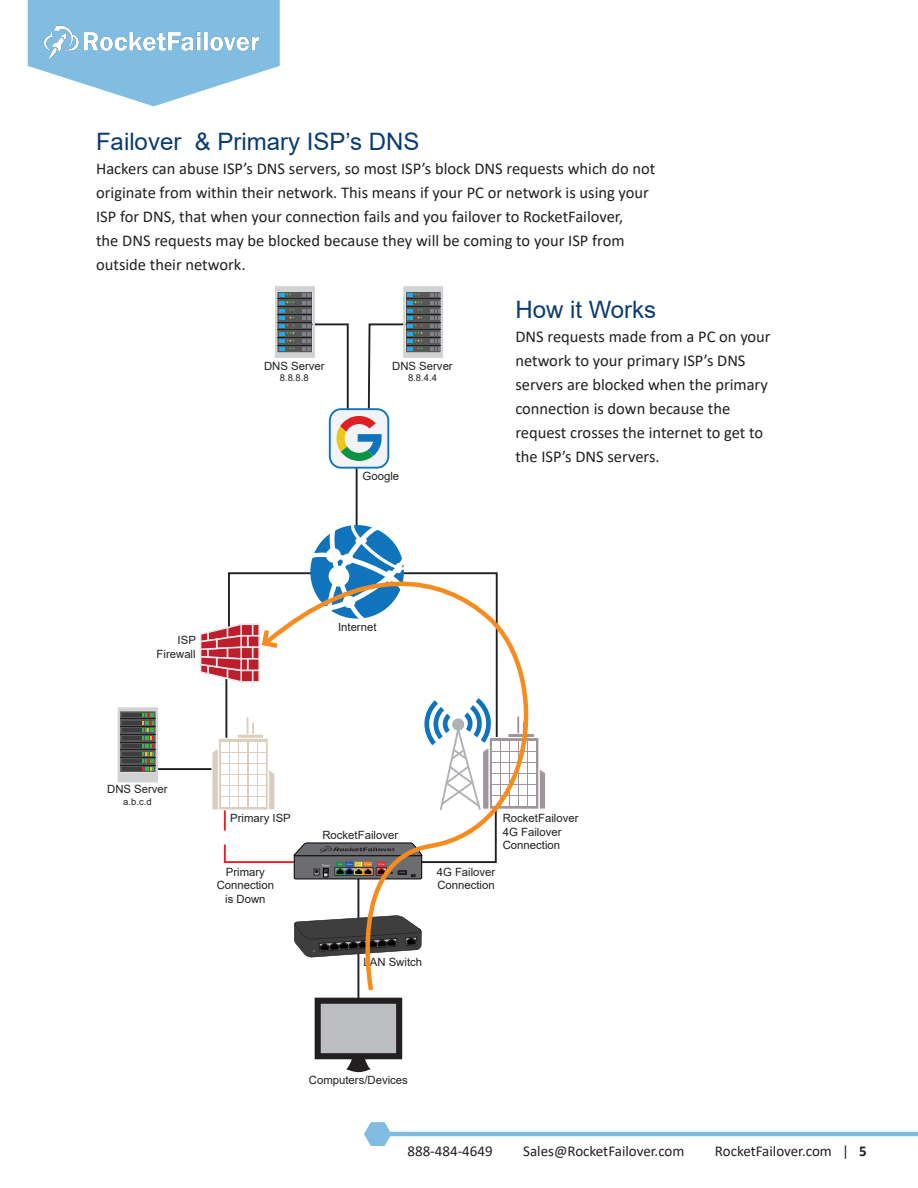
<style>
.page{position:relative;width:918px;height:1188px;background:#fff}
.page>*{position:absolute;margin:0;border:0;box-sizing:border-box;transform-origin:0 0}
.t1{font:24px "Arial";color:#0a3b71}
.t2{font:16.5px/24px "Calibri";color:#231f20}
.t3{font:15px "Calibri";color:#231f20}
.t4{font:11.4px/13.6px "Arial";color:#231f20}
.t5{font:9.45px "Arial";color:#231f20}
.s1{font-weight:700}
</style>
<div class="page">
<svg style="left:28px;top:0;width:252px;height:106px"></svg>
<svg style="left:364px;top:1122px;width:28px;height:24px"></svg>
<hr style="left:374px;top:1132px;width:544px;height:4px;background:#81bde1">
<img style="left:44px;top:26px;width:219px;height:34px">
<hr style="left:357px;top:857px;width:2px;height:167px;background:#231f20">
<hr style="left:158px;top:768px;width:67px;height:2px;background:#231f20">
<hr style="left:225px;top:668px;width:2px;height:79px;background:#231f20">
<svg style="left:227px;top:572px;width:33px;height:126px"></svg>
<hr style="left:356px;top:447px;width:2px;height:86px;background:#231f20">
<svg style="left:315px;top:998px;width:87px;height:74px"></svg>
<div style="left:320px;top:1003px;width:77px;height:51px;background:#bcbdc0"></div>
<div style="left:320px;top:1003px;width:77px;height:51px;border:1px solid #231f20"></div>
<svg style="left:311px;top:521px;width:91px;height:41px"></svg>
<div style="left:326px;top:548px;width:15px;height:15px;background:#fff;border-radius:50%"></div>
<div style="left:342px;top:554px;width:11px;height:11px;background:#fff;border-radius:50%"></div>
<div style="left:355px;top:538px;width:12px;height:6px;background:#fff;border-radius:50%"></div>
<svg style="left:211px;top:698px;width:49px;height:165px"></svg>
<div style="left:330px;top:409px;width:58px;height:59px;background:#f2f3f4;border-radius:11px"></div>
<div style="left:329px;top:408px;width:60px;height:61px;border:2px solid #1074bc;border-radius:11px"></div>
<svg style="left:118px;top:707px;width:40px;height:75px;background:#73786f"></svg>
<svg style="left:275px;top:286px;width:168px;height:175px"></svg>
<svg style="left:260px;top:562px;width:285px;height:432px"></svg>
<svg style="left:200px;top:623px;width:82px;height:60px"></svg>
<p class="t1" style="left:96px;top:125px;width:325px">Failover &amp; Primary ISP’s DNS</p>
<p class="t2" style="left:96px;top:156px;width:561px">Hackers can abuse ISP’s DNS servers, so most ISP’s block DNS requests which do not originate from within their network. This means if your PC or network is using your ISP for DNS, that when your connection fails and you failover to RocketFailover,<br>the DNS requests may be blocked because they will be coming to your ISP from outside their network.</p>
<p class="t4" style="left:264px;top:359px;width:62px">DNS Server</p>
<p class="t5" style="left:280px;top:371px;width:30px">8.8.8.8</p>
<p class="t4" style="left:392px;top:359px;width:62px">DNS Server</p>
<p class="t5" style="left:408px;top:371px;width:30px">8.8.4.4</p>
<p class="t4" style="left:363px;top:469px;width:38px">Google</p>
<p class="t1" style="left:515px;top:293px;width:142px">How it Works</p>
<p class="t2" style="left:515px;top:324px;width:257px">DNS requests made from a PC on your network to your primary ISP’s DNS servers are blocked when the primary connection is down because the request crosses the internet to get to the ISP’s DNS servers.</p>
<p class="t4" style="left:157px;top:633px;width:41px;text-align:right">ISP<br>Firewall</p>
<p class="t4" style="left:338px;top:620px;width:40px">Internet</p>
<p class="t4" style="left:107px;top:782px;width:62px">DNS Server</p>
<p class="t5" style="left:123px;top:795px;width:30px">a.b.c.d</p>
<p class="t4" style="left:230px;top:811px;width:62px">Primary ISP</p>
<p class="t4" style="left:217px;top:865px;width:59px;text-align:center">Primary<br>Connection is Down</p>
<p class="t4" style="left:322px;top:828px;width:77px">RocketFailover</p>
<p class="t4" style="left:503px;top:811px;width:77px">RocketFailover<br>4G Failover<br>Connection</p>
<p class="t4" style="left:437px;top:865px;width:60px">4G Failover<br>Connection</p>
<p class="t4" style="left:363px;top:955px;width:60px">LAN Switch</p>
<p class="t4" style="left:309px;top:1073px;width:101px">Computers/Devices</p>
<p class="t3" style="left:408px;top:1140px;width:87px">888-484-4649</p>
<p class="t3" style="left:523px;top:1140px;width:163px">Sales@RocketFailover.com</p>
<p class="t3" style="left:715px;top:1140px;width:153px">RocketFailover.com | <span class="s1">5</span></p>
</div>
